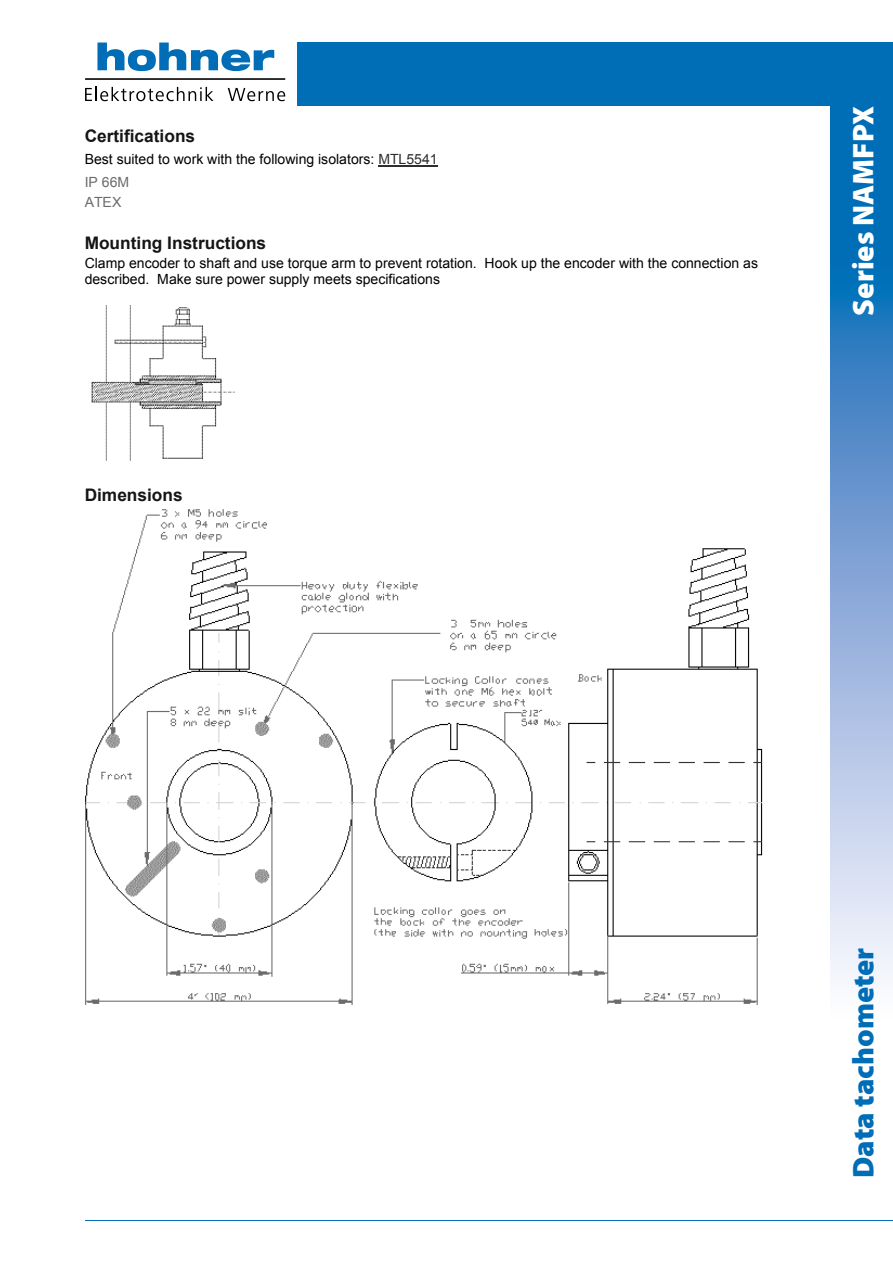
<style>
.page{position:relative;width:893px;height:1263px;background:#fff}
.page>*{position:absolute;margin:0;border:0;box-sizing:border-box;transform-origin:0 0}
.t1{font:900 30px "Myriad Pro";color:#006db7}
.t2{font:900 30px "Myriad Pro";color:#fff}
.t3{font:700 17.25px "Arial";color:#151515}
.t4{font:14.1px/22.6px "Arial";color:#000}
.t5{font:14.1px "Arial";color:#6b6b6b}
.s1{color:#2e2e2e}
.s2{color:#6b6b6b}
</style>
<div class="page">
<div style="left:298px;top:43px;width:595px;height:63px;background:#006db7"></div>
<div style="left:830px;top:43px;width:63px;height:211px;background:#006db7"></div>
<svg style="left:830px;top:254px;width:63px;height:725px;background:#89aeda"></svg>
<hr style="left:85px;top:1220px;width:808px;height:1px;background:#006db7">
<svg style="left:97px;top:43px;width:177px;height:28px"></svg>
<svg style="left:85px;top:87px;width:128px;height:14px"></svg>
<svg style="left:228px;top:88px;width:57px;height:13px"></svg>
<hr style="left:85px;top:78px;width:200px;height:2px;background:#000">
<hr style="left:378px;top:166px;width:60px;height:1px;background:#2e2e2e">
<img style="left:91px;top:305px;width:144px;height:156px">
<img style="left:85px;top:509px;width:678px;height:495px">
<p class="t3" style="left:85px;top:124px;width:112px">Certifications</p>
<p class="t4" style="left:85px;top:148px;width:355px">Best suited to work with the following isolators: <span class="s1">MTL5541<br></span><span class="s2">IP 66M</span></p>
<p class="t5" style="left:85px;top:192px;width:38px">ATEX</p>
<p class="t3" style="left:85px;top:231px;width:183px">Mounting Instructions</p>
<p class="t4" style="left:85px;top:255px;width:675px;line-height:16.2px">Clamp encoder to shaft and use torque arm to prevent rotation. Hook up the encoder with the connection as described. Make sure power supply meets specifications</p>
<p class="t3" style="left:85px;top:484px;width:100px">Dimensions</p>
<h1 class="t2" style="left:843px;top:316px;width:211px;rotate:-90deg">Series NAMFPX</h1>
<h1 class="t1" style="left:843px;top:1178px;width:232px;rotate:-90deg">Data tachometer</h1>
</div>
